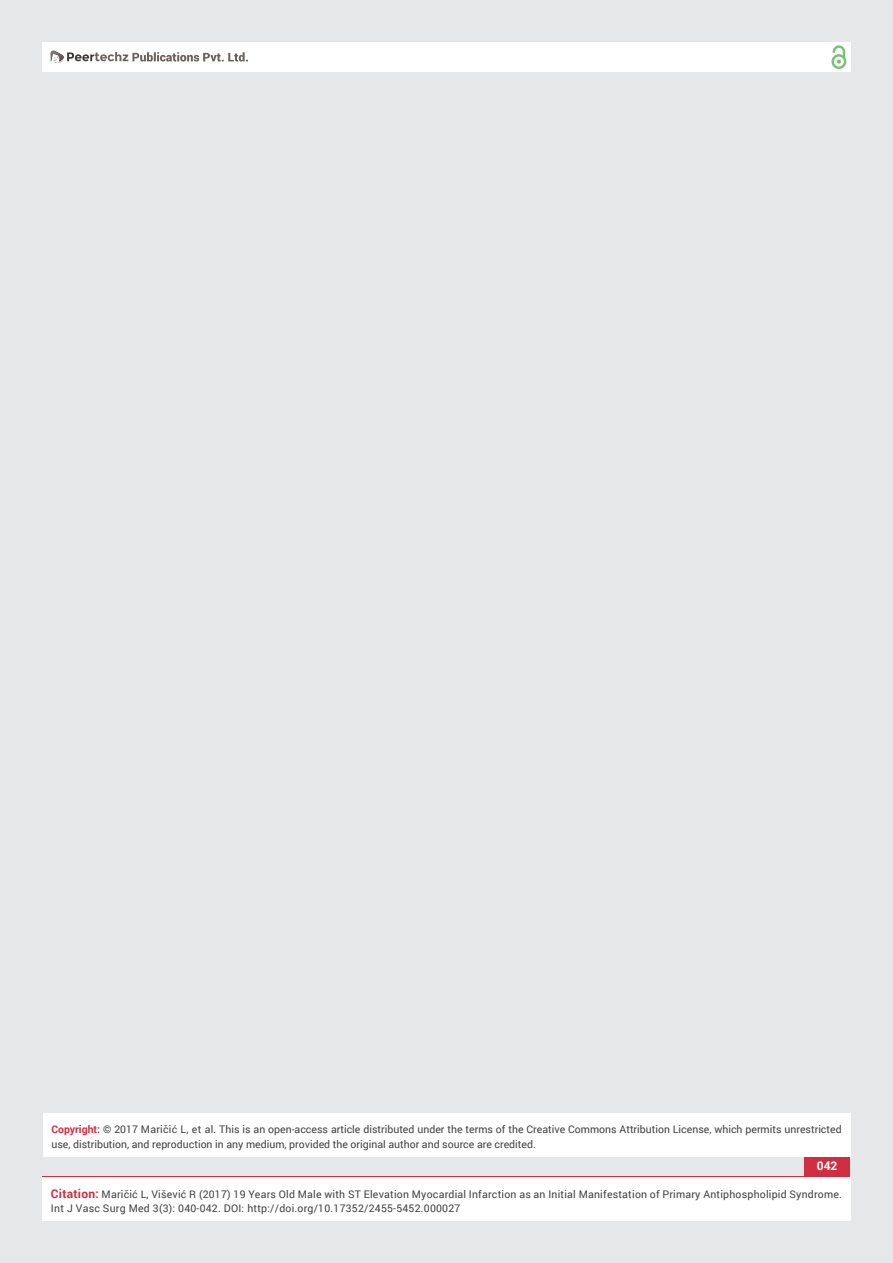
<style>
.page{position:relative;width:893px;height:1263px;background:#e6e7e8}
.page>*{position:absolute;margin:0;border:0;box-sizing:border-box;transform-origin:0 0}
.t1{font:700 12px "Roboto";color:#fff}
.t2{font:10.5px/15px "Roboto";color:#414042}
.t3{font:10.5px/13.5px "Roboto";letter-spacing:.02em;color:#414042}
.s1{font-weight:700;color:#cf2e41}
.s2{color:#0e0e0e}
.s3{font-weight:700;font-size:12px;color:#cf2e41}
</style>
<div class="page">
<div style="left:42px;top:43px;width:808px;height:29px;background:#fff"></div>
<div style="left:831px;top:54px;width:15px;height:15px;border:2px solid #74c273;border-radius:50%"></div>
<svg style="left:831px;top:45px;width:15px;height:19px"></svg>
<div style="left:804px;top:1157px;width:46px;height:53px;background:#cf2e41"></div>
<svg style="left:49px;top:50px;width:199px;height:13px"></svg>
<div style="left:42px;top:1177px;width:808px;height:43px;background:#fff"></div>
<div style="left:43px;top:1114px;width:807px;height:43px;background:#fff"></div>
<p class="t2" style="left:51px;top:1122px;width:792px"><span class="s1">Copyright:</span> © 2017 Maričić L, et al<span class="s2">.</span> This is an open-access article distributed under the terms of the Creative Commons Attribution License, which permits unrestricted use, distribution, and reproduction in any medium, provided the original author and source are credited.</p>
<p class="t1" style="left:817px;top:1157px;width:22px">042</p>
<p class="t3" style="left:51px;top:1188px;width:792px"><span class="s3">Citation:</span> Maričić L, Višević R (2017) 19 Years Old Male with ST Elevation Myocardial Infarction as an Initial Manifestation of Primary Antiphospholipid Syndrome.<br>Int J Vasc Surg Med 3(3): 040-042. DOI: http://doi.org/10.17352/2455-5452.000027</p>
</div>
